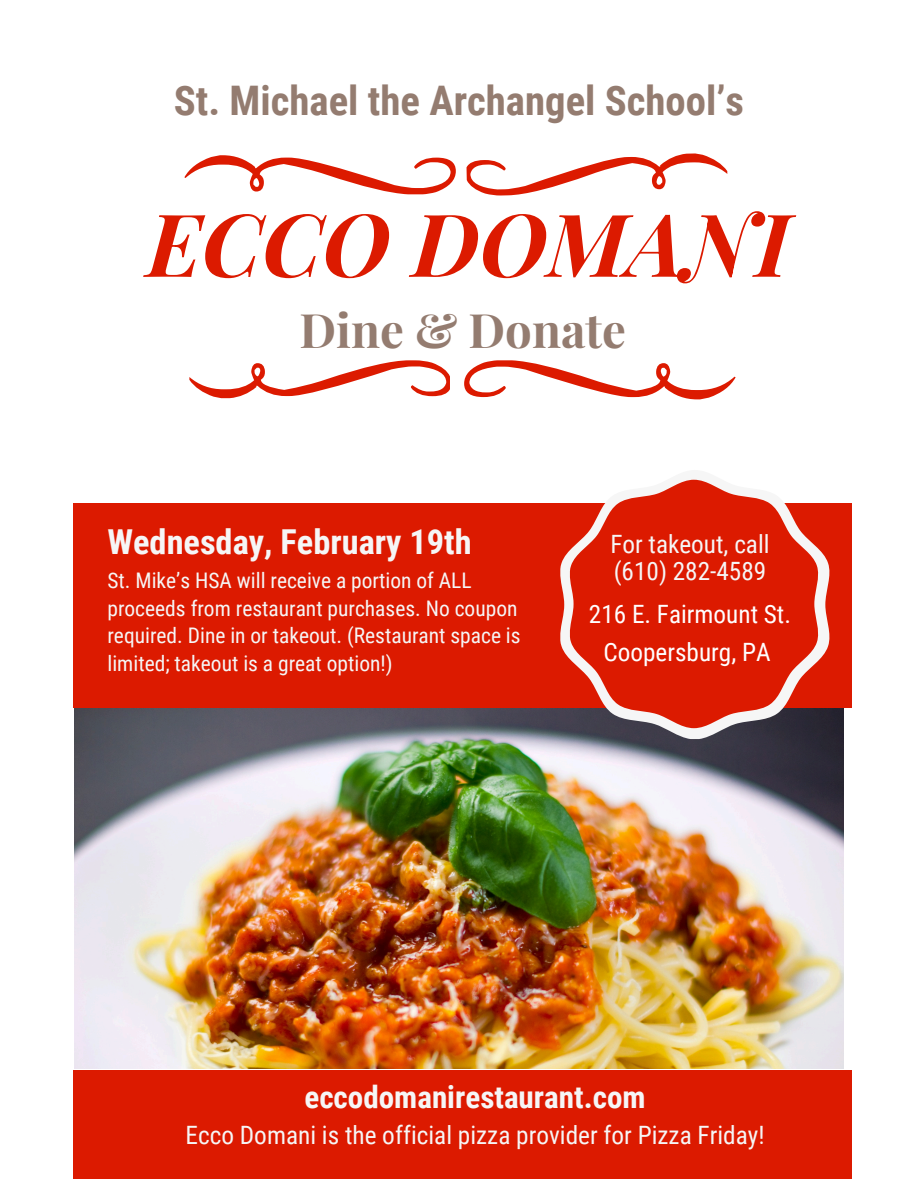
<style>
.page{position:relative;width:918px;height:1188px;background:#fff}
.page>*{position:absolute;margin:0;border:0;box-sizing:border-box;transform-origin:0 0}
.t1{font:italic 700 87.15px "Playfair Display";color:#dc1a00}
.t2{font:700 47.25px "Playfair Display";color:#947c70}
.t3{font:700 40.8px "Roboto Condensed";color:#947c70}
.t4{font:700 34.35px "Roboto Condensed";color:#f6f6f6}
.t5{font:700 31.05px "Roboto Condensed";color:#f6f6f6}
.t6{font:25.35px "Roboto Condensed";color:#f6f6f6}
.t7{font:25.2px/37.8px "Roboto Condensed";color:#fff;text-align:center}
.t8{font:25.2px/26.2px "Roboto Condensed";color:#f6f6f6}
.t9{font:21.45px/27.6px "Roboto Condensed";color:#f6f6f6}
</style>
<div class="page">
<img style="left:75px;top:708px;width:768px;height:361px">
<svg style="left:464px;top:360px;width:272px;height:39px"></svg>
<svg style="left:189px;top:360px;width:261px;height:38px"></svg>
<svg style="left:184px;top:155px;width:272px;height:39px"></svg>
<svg style="left:467px;top:153px;width:260px;height:43px"></svg>
<div style="left:74px;top:1071px;width:777px;height:107px;background:#dc1a00"></div>
<div style="left:74px;top:503px;width:777px;height:205px;background:#dc1a00"></div>
<svg style="left:560px;top:479px;width:270px;height:260px"></svg>
<svg style="left:570px;top:480px;width:250px;height:248px"></svg>
<p class="t3" style="left:174px;top:77px;width:572px">St. Michael the Archangel School’s</p>
<p class="t1" style="left:147px;top:183px;width:644px">ECCO DOMANI</p>
<p class="t2" style="left:300px;top:297px;width:328px">Dine &amp; Donate</p>
<h2 class="t4" style="left:107px;top:523px;width:366px">Wednesday, February 19th</h2>
<h1 class="t9" style="left:107px;top:567px;width:415px">St. Mike’s HSA will receive a portion of ALL proceeds from restaurant purchases. No coupon required. Dine in or takeout. (Restaurant space is limited; takeout is a great option!)</h1>
<p class="t8" style="left:610px;top:532px;width:161px">For takeout, call (610) 282-4589</p>
<p class="t7" style="left:589px;top:596px;width:204px">216 E. Fairmount St.<br>Coopersburg, PA</p>
<h3 class="t5" style="left:304px;top:1079px;width:343px">eccodomanirestaurant.com</h3>
<h3 class="t6" style="left:186px;top:1121px;width:581px">Ecco Domani is the official pizza provider for Pizza Friday!</h3>
</div>
